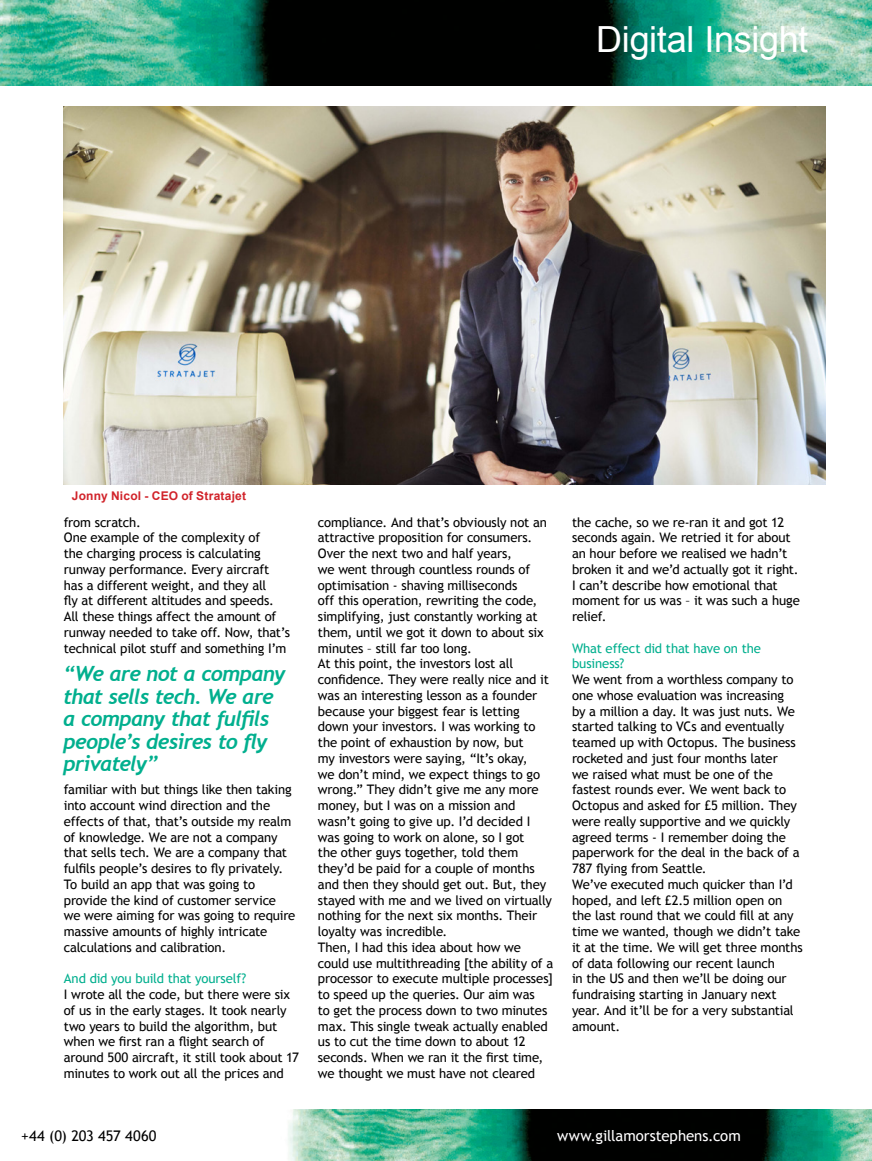
<style>
.page{position:relative;width:872px;height:1161px;background:#fff}
.page>*{position:absolute;margin:0;border:0;box-sizing:border-box;transform-origin:0 0}
.Page_Title{font:36px "Arial";letter-spacing:-.01em;color:#fff}
.Pull_out_Quote{font:italic 700 21px/22.5px "Trebuchet";letter-spacing:-.04em;color:#01af8e}
.t1{font:15px "Trebuchet MS";color:#fff}
.t2{font:14.7px "Trebuchet MS";color:#000}
.Article_content{font:13.2px/15.8px "Trebuchet MS";letter-spacing:-.01em;color:#000}
.Article_content-2{font:13.2px/15.8px "Trebuchet MS";letter-spacing:-.01em;color:#01af8e}
.t3{font:700 12px "Arial";letter-spacing:.015em;color:#d1232a}
.s1{color:#01af8e}
</style>
<div class="page">
<img style="left:0;top:0;width:872px;height:85px">
<img style="left:288px;top:1110px;width:584px;height:51px">
<img style="left:64px;top:106px;width:761px;height:379px">
<p class="Page_Title" style="left:596px;top:16px;width:214px">Digital Insight</p>
<p class="t3" style="left:72px;top:488px;width:176px">Jonny Nicol - CEO of Stratajet</p>
<p class="Article_content" style="left:64px;top:514px;width:78px">from scratch.</p>
<p class="Article_content" style="left:64px;top:530px;width:228px">One example of the complexity of<br>the charging process is calculating runway performance. Every aircraft has a different weight, and they all<br>fly at different altitudes and speeds.<br>All these things affect the amount of runway needed to take off. Now, that’s technical pilot stuff and something I’m</p>
<p class="Pull_out_Quote" style="left:63px;top:663px;width:224px">“We are not a company that sells tech. We are a company that fulfils people’s desires to fly privately”</p>
<p class="Article_content" style="left:64px;top:782px;width:233px">familiar with but things like then taking into account wind direction and the effects of that, that’s outside my realm of knowledge. We are not a company that sells tech. We are a company that fulfils people’s desires to fly privately.<br>To build an app that was going to provide the kind of customer service we were aiming for was going to require massive amounts of highly intricate calculations and calibration.</p>
<p class="Article_content" style="left:64px;top:971px;width:237px"><span class="s1">And did you build that yourself?<br></span>I wrote all the code, but there were six of us in the early stages. It took nearly two years to build the algorithm, but when we first ran a flight search of around 500 aircraft, it still took about 17 minutes to work out all the prices and</p>
<p class="Article_content" style="left:318px;top:514px;width:230px">compliance. And that’s obviously not an attractive proposition for consumers.<br>Over the next two and half years,<br>we went through countless rounds of optimisation - shaving milliseconds<br>off this operation, rewriting the code, simplifying, just constantly working at them, until we got it down to about six minutes – still far too long.</p>
<p class="Article_content" style="left:318px;top:656px;width:236px">At this point, the investors lost all confidence. They were really nice and it was an interesting lesson as a founder because your biggest fear is letting down your investors. I was working to the point of exhaustion by now, but<br>my investors were saying, “It’s okay,<br>we don’t mind, we expect things to go wrong.” They didn’t give me any more money, but I was on a mission and wasn’t going to give up. I’d decided I was going to work on alone, so I got<br>the other guys together, told them they’d be paid for a couple of months and then they should get out. But, they stayed with me and we lived on virtually nothing for the next six months. Their loyalty was incredible.</p>
<p class="Article_content" style="left:318px;top:939px;width:237px">Then, I had this idea about how we could use multithreading [the ability of a processor to execute multiple processes] to speed up the queries. Our aim was<br>to get the process down to two minutes max. This single tweak actually enabled us to cut the time down to about 12 seconds. When we ran it the first time, we thought we must have not cleared</p>
<p class="Article_content" style="left:572px;top:514px;width:229px">the cache, so we re-ran it and got 12 seconds again. We retried it for about an hour before we realised we hadn’t broken it and we’d actually got it right.<br>I can’t describe how emotional that moment for us was – it was such a huge relief.</p>
<p class="Article_content-2" style="left:572px;top:640px;width:190px">What effect did that have on the business?</p>
<p class="Article_content" style="left:572px;top:672px;width:229px">We went from a worthless company to one whose evaluation was increasing by a million a day. It was just nuts. We started talking to VCs and eventually teamed up with Octopus. The business rocketed and just four months later<br>we raised what must be one of the fastest rounds ever. We went back to Octopus and asked for £5 million. They were really supportive and we quickly agreed terms - I remember doing the paperwork for the deal in the back of a 787 flying from Seattle.</p>
<p class="Article_content" style="left:572px;top:876px;width:232px">We’ve executed much quicker than I’d hoped, and left £2.5 million open on the last round that we could fill at any time we wanted, though we didn’t take it at the time. We will get three months of data following our recent launch<br>in the US and then we’ll be doing our fundraising starting in January next year. And it’ll be for a very substantial amount.</p>
<p class="t2" style="left:21px;top:1127px;width:137px">+44 (0) 203 457 4060</p>
<p class="t1" style="left:557px;top:1127px;width:185px">www.gillamorstephens.com</p>
</div>
